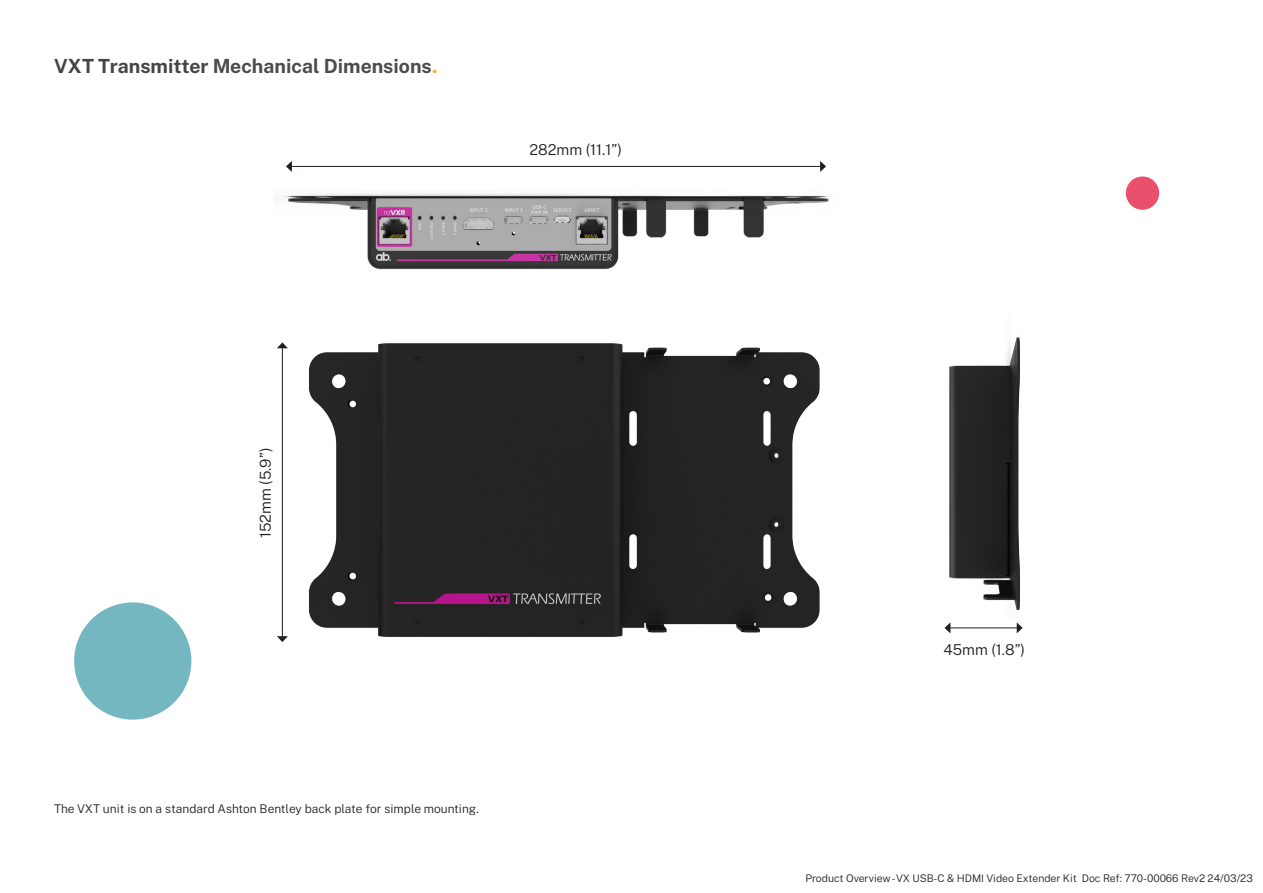
<style>
.page{position:relative;width:1263px;height:893px;background:#fff}
.page>*{position:absolute;margin:0;border:0;box-sizing:border-box;transform-origin:0 0}
.t1{font:700 19.5px "Public Sans";color:#4b4c4d}
.t2{font:300 15px "Public Sans";color:#231f20}
.t3{font:300 12px "Public Sans";color:#231f20}
.t4{font:300 10.5px "Public Sans";color:#231f20}
.s1{color:#454545}
.s2{font-family:"Times New Roman";font-size:24px;color:#f1b538}
</style>
<div class="page">
<div style="left:74px;top:602px;width:117px;height:118px;background:#74b7c0;border-radius:50%"></div>
<div style="left:1126px;top:176px;width:33px;height:34px;background:#e9506c;border-radius:50%"></div>
<img style="left:283px;top:193px;width:546px;height:77px">
<img style="left:309px;top:343px;width:511px;height:294px">
<img style="left:949px;top:337px;width:72px;height:274px">
<hr style="left:282px;top:347px;width:1px;height:290px;background:#231f20">
<svg style="left:277px;top:342px;width:11px;height:6px"></svg>
<svg style="left:277px;top:636px;width:11px;height:6px"></svg>
<hr style="left:291px;top:166px;width:530px;height:1px;background:#231f20">
<svg style="left:286px;top:161px;width:6px;height:11px"></svg>
<svg style="left:820px;top:161px;width:6px;height:11px"></svg>
<hr style="left:950px;top:627px;width:67px;height:1px;background:#231f20">
<svg style="left:944px;top:623px;width:6px;height:10px"></svg>
<svg style="left:1017px;top:622px;width:6px;height:11px"></svg>
<p class="t1" style="left:54px;top:51px;width:385px"><span class="s1">VXT Transmitter</span> Mechanical Dimensions<span class="s2">.</span></p>
<p class="t2" style="left:529px;top:139px;width:94px">282mm (11.1”)</p>
<p class="t2" style="left:255px;top:538px;width:92px;rotate:-90deg">152mm (5.9”)</p>
<p class="t3" style="left:54px;top:800px;width:426px">The VXT unit is on a standard Ashton Bentley back plate for simple mounting.</p>
<p class="t2" style="left:943px;top:639px;width:83px">45mm (1.8”)</p>
<p class="t4" style="left:805px;top:870px;width:449px">Product Overview -VX USB-C &amp; HDMI Video Extender Kit Doc Ref: 770-00066 Rev2 24/03/23</p>
</div>
